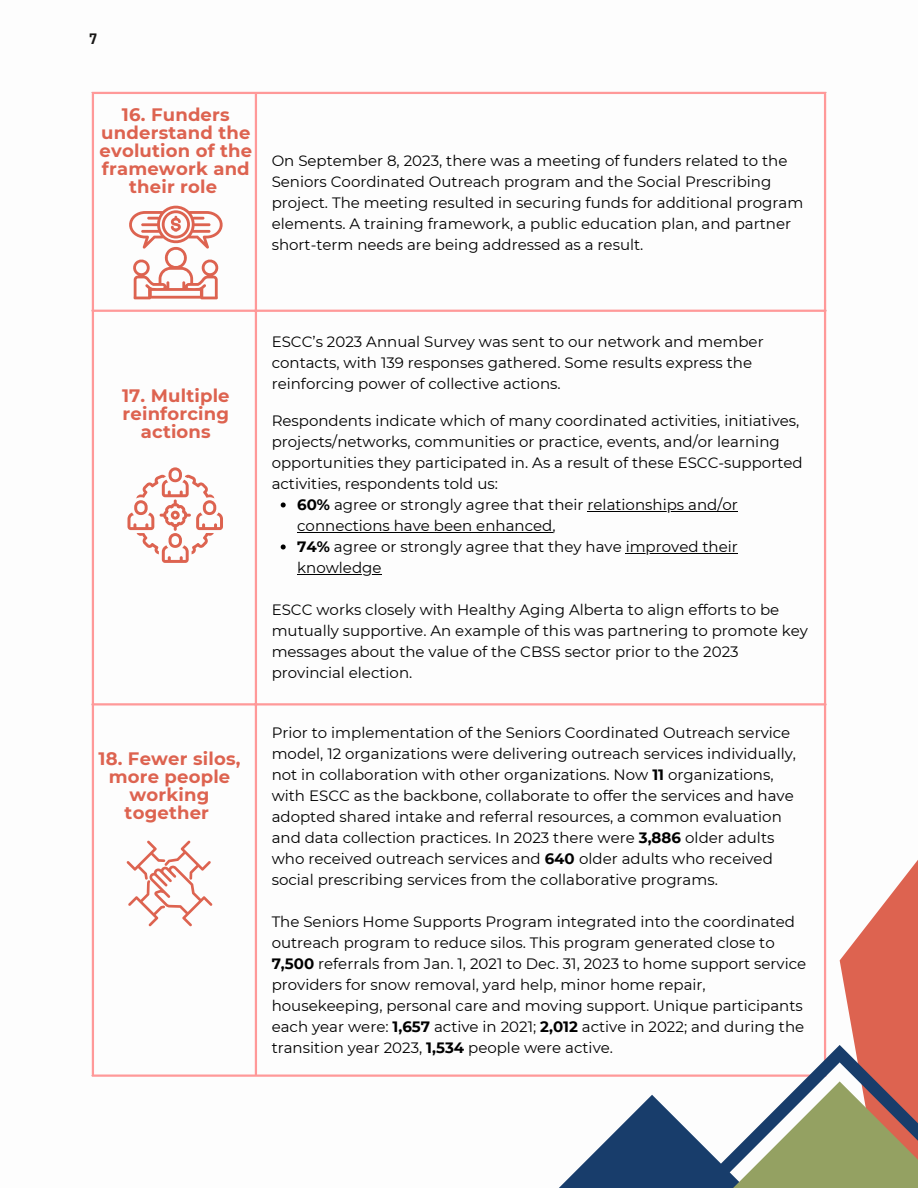
<style>
.page{position:relative;width:918px;height:1188px;background:#fff}
.page>*{position:absolute;margin:0;border:0;box-sizing:border-box;transform-origin:0 0}
.t1{font:700 18px/18px "Montserrat";letter-spacing:.01em;color:#dd6350;text-align:center}
.t2{font:15px/21px "Montserrat";color:#000}
.t3{font:700 15px "IBM Plex Sans Cond";color:#171615}
.s1{font-weight:700}
</style>
<div class="page">
<svg style="left:281px;top:502px;width:5px;height:5px"></svg>
<hr style="left:588px;top:511px;width:150px;height:1px;background:#000">
<hr style="left:297px;top:532px;width:255px;height:1px;background:#000">
<svg style="left:281px;top:544px;width:5px;height:5px"></svg>
<hr style="left:626px;top:553px;width:112px;height:1px;background:#000">
<hr style="left:297px;top:574px;width:85px;height:1px;background:#000">
<hr style="left:92px;top:94px;width:2px;height:981px;background:#f99">
<hr style="left:255px;top:94px;width:2px;height:981px;background:#f99">
<hr style="left:824px;top:94px;width:2px;height:981px;background:#f99">
<hr style="left:92px;top:92px;width:734px;height:2px;background:#f99">
<hr style="left:92px;top:310px;width:734px;height:2px;background:#f99">
<hr style="left:92px;top:703px;width:734px;height:3px;background:#f99">
<hr style="left:92px;top:1075px;width:734px;height:2px;background:#f99">
<svg style="left:127px;top:467px;width:96px;height:96px"></svg>
<svg style="left:127px;top:841px;width:85px;height:85px"></svg>
<svg style="left:450px;top:718px;width:468px;height:470px"></svg>
<svg style="left:129px;top:206px;width:94px;height:93px"></svg>
<p class="t3" style="left:89px;top:29px;width:10px">7</p>
<h1 class="t1" style="left:99px;top:105px;width:154px">16. Funders understand the evolution of the framework and their role</h1>
<p class="t2" style="left:272px;top:150px;width:533px">On September 8, 2023, there was a meeting of funders related to the Seniors Coordinated Outreach program and the Social Prescribing project. The meeting resulted in securing funds for additional program elements. A training framework, a public education plan, and partner short-term needs are being addressed as a result.</p>
<p class="t1" style="left:122px;top:386px;width:109px">17. Multiple reinforcing actions</p>
<h1 class="t1" style="left:98px;top:750px;width:144px">18. Fewer silos, more people working together</h1>
<p class="t2" style="left:272px;top:332px;width:494px">ESCC’s 2023 Annual Survey was sent to our network and member contacts, with 139 responses gathered. Some results express the reinforcing power of collective actions.</p>
<p class="t2" style="left:272px;top:411px;width:533px">Respondents indicate which of many coordinated activities, initiatives, projects/networks, communities or practice, events, and/or learning opportunities they participated in. As a result of these ESCC-supported activities, respondents told us:</p>
<p class="t2" style="left:297px;top:495px;width:442px"><span class="s1">60%</span> agree or strongly agree that their relationships and/or</p>
<p class="t2" style="left:297px;top:516px;width:442px">connections have been enhanced,<br><span class="s1">74%</span> agree or strongly agree that they have improved their</p>
<p class="t2" style="left:297px;top:558px;width:86px">knowledge</p>
<p class="t2" style="left:272px;top:600px;width:538px">ESCC works closely with Healthy Aging Alberta to align efforts to be mutually supportive. An example of this was partnering to promote key messages about the value of the CBSS sector prior to the 2023</p>
<p class="t2" style="left:272px;top:663px;width:142px">provincial election.</p>
<p class="t2" style="left:272px;top:722px;width:526px">Prior to implementation of the Seniors Coordinated Outreach service model, 12 organizations were delivering outreach services individually, not in collaboration with other organizations. Now <span class="s1">11</span> organizations, with ESCC as the backbone, collaborate to offer the services and have adopted shared intake and referral resources, a common evaluation and data collection practices. In 2023 there were <span class="s1">3,886</span> older adults who received outreach services and <span class="s1">640</span> older adults who received social prescribing services from the collaborative programs.</p>
<h1 class="t2" style="left:272px;top:911px;width:536px">The Seniors Home Supports Program integrated into the coordinated outreach program to reduce silos. This program generated close to <span class="s1">7,500</span> referrals from Jan. 1, 2021 to Dec. 31, 2023 to home support service providers for snow removal, yard help, minor home repair, housekeeping, personal care and moving support. Unique participants each year were: <span class="s1">1,657</span> active in 2021; <span class="s1">2,012</span> active in 2022; and during the transition year 2023, <span class="s1">1,534</span> people were active.</h1>
</div>
